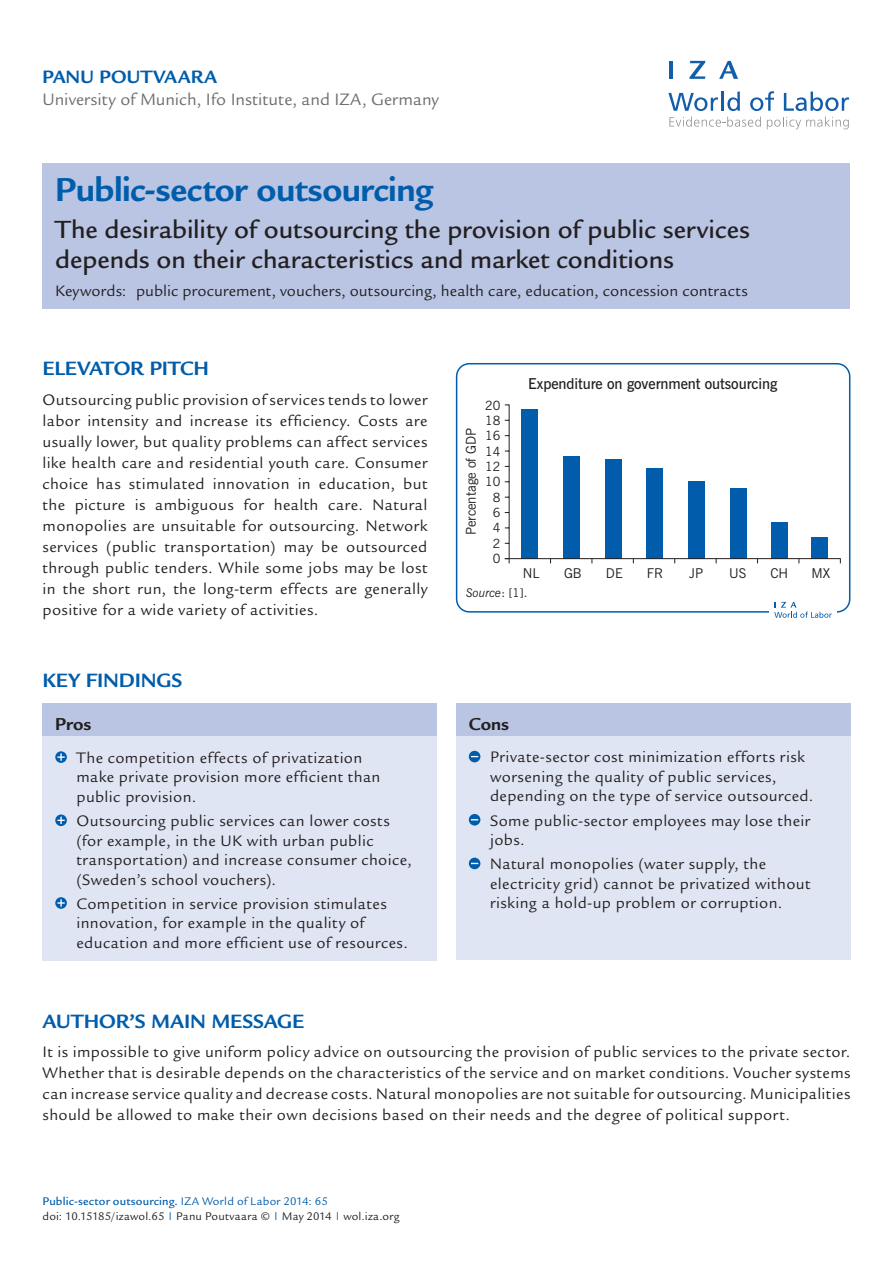
<style>
.page{position:relative;width:893px;height:1263px;background:#fff}
.page>*{position:absolute;margin:0;border:0;box-sizing:border-box;transform-origin:0 0}
.t1{font:700 36px "Legacy Sans Std";letter-spacing:-.015em;color:#015dab}
.t2{font:500 27px/30px "Legacy Sans Std";letter-spacing:-.005em;color:#231f20}
.t3{font:700 21px "Legacy Sans Std";letter-spacing:-.01em;color:#015dab}
.t4{font:700 19.5px "Legacy Sans Std";letter-spacing:-.005em;color:#015dab}
.t5{font:700 18.75px "Legacy Sans Std";color:#231f20}
.t6{font:18px "Legacy Sans Std";color:#6c6d70}
.t7{font:16.5px/21px "Legacy Sans Std";letter-spacing:.02em;color:#231f20}
.t8{font:600 15px "News Gothic BT";letter-spacing:-.005em;color:#231f20}
.t9{font:13.5px "News Gothic BT";color:#231f20}
.t10{font:12.75px/15.3px "News Gothic BT";color:#231f20;text-align:right}
.t11{font:12px/15px "Legacy Sans Std";letter-spacing:.015em;color:#231f20}
.t12{font:italic 12px "News Gothic BT";color:#231f20}
.s1{font-style:normal}
.s2{font-weight:500;color:#015dab}
.s3{color:#015dab}
</style>
<div class="page">
<svg style="left:668px;top:93px;width:50px;height:18px"></svg>
<hr style="left:721px;top:92px;width:3px;height:19px;background:#125eaa">
<svg style="left:727px;top:92px;width:13px;height:19px"></svg>
<svg style="left:750px;top:91px;width:24px;height:20px"></svg>
<svg style="left:784px;top:92px;width:65px;height:19px"></svg>
<svg style="left:669px;top:117px;width:92px;height:10px"></svg>
<svg style="left:767px;top:117px;width:82px;height:12px"></svg>
<hr style="left:669px;top:61px;width:4px;height:18px;background:#125eaa">
<svg style="left:689px;top:61px;width:16px;height:18px"></svg>
<svg style="left:719px;top:61px;width:19px;height:18px"></svg>
<div style="left:456px;top:706px;width:394px;height:253px;background:#e0e5f3"></div>
<div style="left:43px;top:706px;width:394px;height:255px;background:#e0e5f3"></div>
<div style="left:43px;top:704px;width:394px;height:32px;background:#b9c5e3"></div>
<div style="left:456px;top:704px;width:394px;height:32px;background:#b9c5e3"></div>
<svg style="left:55px;top:751px;width:12px;height:12px"></svg>
<svg style="left:57px;top:753px;width:8px;height:8px"></svg>
<svg style="left:55px;top:814px;width:12px;height:12px"></svg>
<svg style="left:57px;top:817px;width:8px;height:7px"></svg>
<svg style="left:55px;top:897px;width:12px;height:12px"></svg>
<svg style="left:57px;top:899px;width:8px;height:8px"></svg>
<svg style="left:469px;top:751px;width:11px;height:11px"></svg>
<svg style="left:469px;top:814px;width:11px;height:11px"></svg>
<svg style="left:469px;top:858px;width:11px;height:11px"></svg>
<div style="left:43px;top:163px;width:807px;height:146px;background:#b9c5e3"></div>
<div style="left:456px;top:363px;width:394px;height:250px;border:2px solid #015dab;border-radius:13px"></div>
<hr style="left:509px;top:405px;width:1px;height:154px;background:#231f20">
<div style="left:522px;top:409px;width:16px;height:150px;background:#015dab"></div>
<div style="left:563px;top:456px;width:17px;height:103px;background:#015dab"></div>
<div style="left:605px;top:460px;width:16px;height:99px;background:#015dab"></div>
<div style="left:647px;top:469px;width:16px;height:90px;background:#015dab"></div>
<div style="left:688px;top:481px;width:17px;height:78px;background:#015dab"></div>
<div style="left:730px;top:489px;width:16px;height:70px;background:#015dab"></div>
<div style="left:771px;top:522px;width:17px;height:37px;background:#015dab"></div>
<div style="left:811px;top:537px;width:17px;height:22px;background:#015dab"></div>
<hr style="left:505px;top:558px;width:336px;height:1px;background:#231f20">
<svg style="left:505px;top:558px;width:5px;height:5px"></svg>
<div style="left:769px;top:597px;width:68px;height:27px;background:#fff"></div>
<svg style="left:774px;top:602px;width:58px;height:16px"></svg>
<p class="t4" style="left:43px;top:66px;width:176px">Panu Poutvaara</p>
<p class="t6" style="left:43px;top:89px;width:398px">University of Munich, Ifo Institute, and IZA, Germany</p>
<h1 class="t1" style="left:55px;top:169px;width:380px">Public-sector outsourcing</h1>
<h2 class="t2" style="left:55px;top:214px;width:696px">The desirability of outsourcing the provision of public services depends on their characteristics and market conditions</h2>
<p class="t7" style="left:55px;top:281px;width:694px">Keywords: public procurement, vouchers, outsourcing, health care, education, concession contracts</p>
<p class="t3" style="left:43px;top:357px;width:50px">ELEVATOR</p>
<p class="t3" style="left:150px;top:357px;width:61px">PITCH</p>
<p class="t7" style="left:43px;top:389px;width:387px;text-align:justify">Outsourcing public provision of services tends to lower labor intensity and increase its efficiency. Costs are usually lower, but quality problems can affect services like health care and residential youth care. Consumer choice has stimulated innovation in education, but the picture is ambiguous for health care. Natural monopolies are unsuitable for outsourcing. Network services (public transportation) may be outsourced through public tenders. While some jobs may be lost in the short run, the long-term effects are generally positive for a wide variety of activities.</p>
<p class="t3" style="left:43px;top:668px;width:141px">KEY FINDINGS</p>
<p class="t5" style="left:55px;top:713px;width:38px">Pros</p>
<p class="t7" style="left:77px;top:748px;width:305px;line-height:19.5px">The competition effects of privatization make private provision more efficient than public provision.</p>
<p class="t7" style="left:77px;top:811px;width:337px;line-height:19.5px">Outsourcing public services can lower costs (for example, in the UK with urban public transportation) and increase consumer choice, (Sweden’s school vouchers).</p>
<p class="t7" style="left:77px;top:894px;width:333px;line-height:19.5px">Competition in service provision stimulates innovation, for example in the quality of education and more efficient use of resources.</p>
<p class="t10" style="left:485px;top:397px;width:17px">20<br>18<br>16<br>14<br>12<br>10<br>8<br>6<br>4<br>2<br>0</p>
<p class="t9" style="left:463px;top:535px;width:109px;rotate:-90deg">Percentage of GDP</p>
<p class="t8" style="left:528px;top:375px;width:251px">Expenditure on government outsourcing</p>
<p class="t9" style="left:523px;top:565px;width:18px">NL</p>
<p class="t9" style="left:564px;top:565px;width:19px">GB</p>
<p class="t9" style="left:606px;top:565px;width:18px">DE</p>
<p class="t9" style="left:647px;top:565px;width:18px">FR</p>
<p class="t9" style="left:689px;top:565px;width:16px">JP</p>
<p class="t9" style="left:729px;top:565px;width:19px">US</p>
<p class="t9" style="left:770px;top:565px;width:19px">CH</p>
<p class="t9" style="left:811px;top:565px;width:20px">MX</p>
<p class="t12" style="left:466px;top:585px;width:63px">Source<span class="s1">: [1].</span></p>
<p class="t5" style="left:469px;top:713px;width:42px">Cons</p>
<p class="t7" style="left:490px;top:748px;width:325px;line-height:19.5px">Private-sector cost minimization efforts risk worsening the quality of public services, depending on the type of service outsourced.</p>
<p class="t7" style="left:490px;top:811px;width:322px;line-height:19.5px">Some public-sector employees may lose their jobs.</p>
<p class="t7" style="left:490px;top:854px;width:322px;line-height:19.5px">Natural monopolies (water supply, the electricity grid) cannot be privatized without risking a hold-up problem or corruption.</p>
<p class="t3" style="left:43px;top:1009px;width:15px">AUT</p>
<p class="t3" style="left:84px;top:1009px;width:222px">HOR’S MAIN MESSAGE</p>
<p class="t7" style="left:43px;top:1041px;width:809px;text-align:justify">It is impossible to give uniform policy advice on outsourcing the provision of public services to the private sector.<br>Whether that is desirable depends on the characteristics of the service and on market conditions. Voucher systems can increase service quality and decrease costs. Natural monopolies are not suitable for outsourcing. Municipalities should be allowed to make their own decisions based on their needs and the degree of political support.</p>
<p class="t11" style="left:43px;top:1193px;width:359px"><span class="s2">Public-sector outsourcing.</span> <span class="s3">IZA World of Labor 2014: 65<br></span>doi: 10.15185/izawol.65 <sup>|</sup> Panu Poutvaara © <sup>|</sup> May 2014 <sup>|</sup> wol.iza.org</p>
</div>
